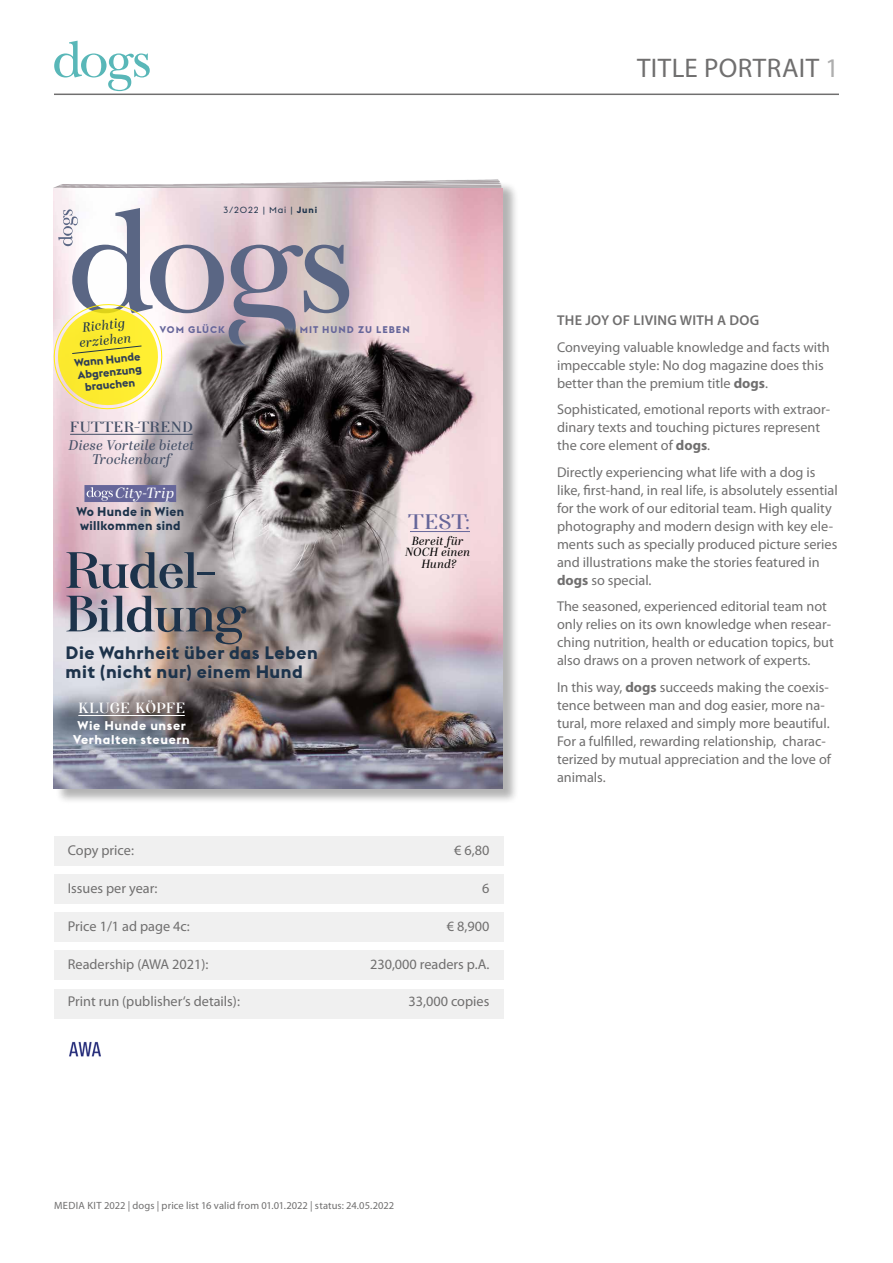
<style>
.page{position:relative;width:893px;height:1263px;background:#fff}
.page>*{position:absolute;margin:0;border:0;box-sizing:border-box;transform-origin:0 0}
.t1{font:50.85px/43.5px "Afterglow";letter-spacing:.01em;color:#1d334b;scale:1.04 1}
.t2{font:27px "Myriad Pro";letter-spacing:.015em;color:#706f6f}
.t3{font:21px "Afterglow";color:#66669a}
.t4{font:700 17.7px/19.2px "Euclid Flex";letter-spacing:.03em;color:#1d334b}
.t5{font:14.7px "Afterglow";letter-spacing:.1em;color:#414d64}
.t6{font:14.7px "Afterglow";letter-spacing:.06em;color:#fff}
.t7{font:italic 14.7px "Abril Display";letter-spacing:.02em;color:#fff}
.t8{font:14.25px/18px "Myriad Pro";color:#706f6f}
.t9{font:600 14.25px "Myriad Pro";letter-spacing:.02em;color:#706f6f}
.t10{font:italic 13.95px/14.7px "Abril Display";letter-spacing:.02em;color:#414d64;text-align:center}
.t11{font:italic 13.35px/15.5px "Abril Display";color:#1d334b;text-align:center}
.t12{font:700 12.6px/14px "Euclid Flex";letter-spacing:.05em;color:#fff;text-align:center}
.t13{font:700 12.6px/14px "Euclid Flex";letter-spacing:.03em;color:#1d334b}
.t14{font:italic 11.85px/11.9px "Abril Display";letter-spacing:.02em;color:#000;text-align:center}
.t15{font:700 11.1px/12.6px "Euclid Flex";color:#2f3e57;text-align:center}
.t16{font:10.5px "Myriad Pro";letter-spacing:.01em;color:#706f6f}
.t17{font:700 9.6px "Euclid Flex";letter-spacing:.1em;color:#66669a}
.t18{font:8.85px "Euclid Flex";letter-spacing:.1em;color:#1d334b}
.s1{font-weight:700}
.s2{color:#aeaeae}
</style>
<div class="page">
<hr style="left:54px;top:94px;width:785px;height:1px;background:#706f6f">
<div style="left:54px;top:836px;width:449px;height:29px;background:#f0f0f0"></div>
<div style="left:54px;top:874px;width:449px;height:30px;background:#f0f0f0"></div>
<div style="left:54px;top:912px;width:449px;height:30px;background:#f0f0f0"></div>
<div style="left:54px;top:950px;width:449px;height:30px;background:#f0f0f0"></div>
<div style="left:54px;top:989px;width:449px;height:29px;background:#f0f0f0"></div>
<img style="left:69px;top:1041px;width:32px;height:16px">
<svg style="left:54px;top:41px;width:96px;height:50px"></svg>
<div style="left:56px;top:181px;width:463px;height:624px;background:#000;opacity:.3"></div>
<img style="left:54px;top:188px;width:449px;height:600px">
<hr style="left:78px;top:715px;width:107px;height:1px;background:#fff">
<hr style="left:410px;top:531px;width:60px;height:1px;background:#66669a">
<hr style="left:70px;top:434px;width:123px;height:1px;background:#414d64">
<svg style="left:54px;top:208px;width:295px;height:205px;background:#bab09e"></svg>
<div style="left:84px;top:485px;width:92px;height:17px;background:#66669a"></div>
<svg style="left:87px;top:487px;width:26px;height:14px"></svg>
<p class="t18" style="left:223px;top:204px;width:95px">3/2022 | Mai | <span class="s1">Juni</span></p>
<p class="t11" style="left:77px;top:320px;width:53px;rotate:-6deg">Richtig erziehen</p>
<p class="t15" style="left:74px;top:357px;width:68px;rotate:-6deg">Wann Hunde<br>Abgrenzung brauchen</p>
<p class="t17" style="left:160px;top:324px;width:66px">VOM GLÜCK</p>
<p class="t17" style="left:300px;top:324px;width:111px">MIT HUND ZU LEBEN</p>
<p class="t5" style="left:70px;top:418px;width:124px">FUTTER-TREND</p>
<p class="t10" style="left:69px;top:438px;width:127px">Diese Vorteile bietet<br>Trockenbarf</p>
<p class="t7" style="left:115px;top:482px;width:60px">City-Trip</p>
<p class="t13" style="left:77px;top:504px;width:109px">Wo Hunde in Wien willkommen sind</p>
<h1 class="t1" style="left:65px;top:548px;width:174px">Rudel-<br>Bildung</h1>
<p class="t4" style="left:66px;top:644px;width:254px">Die Wahrheit über das Leben mit (nicht nur) einem Hund</p>
<p class="t6" style="left:78px;top:700px;width:108px">KLUGE KÖPFE</p>
<p class="t12" style="left:73px;top:719px;width:118px">Wie Hunde unser<br>Verhalten steuern</p>
<h3 class="t3" style="left:410px;top:510px;width:62px">TEST:</h3>
<p class="t14" style="left:405px;top:535px;width:67px">Bereit für<br>NOCH einen<br>Hund?</p>
<p class="t8" style="left:68px;top:841px;width:68px">Copy price:</p>
<p class="t8" style="left:454px;top:841px;width:37px">€ 6,80</p>
<p class="t8" style="left:68px;top:879px;width:91px">Issues per year:</p>
<p class="t8" style="left:482px;top:879px;width:9px">6</p>
<p class="t8" style="left:68px;top:917px;width:124px">Price 1/1 ad page 4c:</p>
<p class="t8" style="left:447px;top:917px;width:44px">€ 8,900</p>
<p class="t8" style="left:68px;top:955px;width:142px">Readership (AWA 2021):</p>
<p class="t8" style="left:370px;top:955px;width:121px">230,000 readers p.A.</p>
<p class="t8" style="left:68px;top:992px;width:174px">Print run (publisher‘s details):</p>
<p class="t8" style="left:408px;top:992px;width:82px">33,000 copies</p>
<h2 class="t2" style="left:637px;top:51px;width:203px">TITLE PORTRAIT <span class="s2">1</span></h2>
<p class="t9" style="left:557px;top:311px;width:203px">THE JOY OF LIVING WITH A DOG</p>
<p class="t8" style="left:557px;top:338px;width:274px">Conveying valuable knowledge and facts with impeccable style: No dog magazine does this better than the premium title <span class="s1">dogs</span>.</p>
<p class="t8" style="left:557px;top:400px;width:274px">Sophisticated, emotional reports with extraor&shy;dinary texts and touching pictures represent the core element of <span class="s1">dogs</span>.</p>
<p class="t8" style="left:557px;top:463px;width:282px">Directly experiencing what life with a dog is like, first-hand, in real life, is absolutely essential for the work of our editorial team. High quality photography and modern design with key ele&shy;ments such as specially produced picture series and illustrations make the stories featured in <span class="s1">dogs</span> so special.</p>
<p class="t8" style="left:557px;top:597px;width:278px">The seasoned, experienced editorial team not only relies on its own knowledge when resear&shy;ching nutrition, health or education topics, but also draws on a proven network of experts.</p>
<p class="t8" style="left:557px;top:678px;width:275px">In this way, <span class="s1">dogs</span> succeeds making the coexis&shy;tence between man and dog easier, more na&shy;tural, more relaxed and simply more beautiful.<br>For a fulfilled, rewarding relationship, charac&shy;terized by mutual appreciation and the love of animals.</p>
<p class="t16" style="left:54px;top:1198px;width:342px">MEDIA KIT 2022 | dogs | price list 16 valid from 01.01.2022 | status: 24.05.2022</p>
</div>
